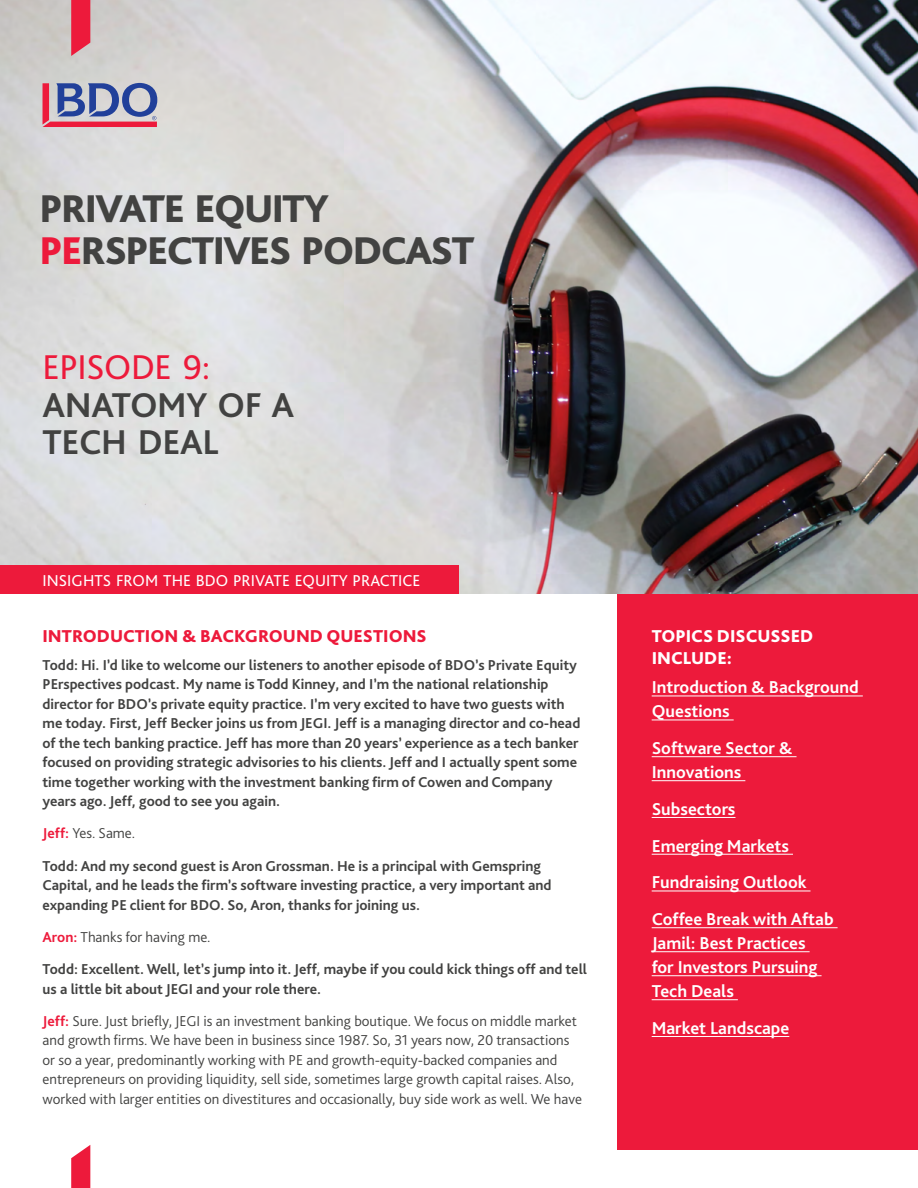
<style>
.page{position:relative;width:918px;height:1188px;background:#fff}
.page>*{position:absolute;margin:0;border:0;box-sizing:border-box;transform-origin:0 0}
.t1{font:800 40.5px/41.8px "Bliss Pro";letter-spacing:-.04em;color:#424241}
.t2{font:700 36px/37.5px "Bliss Pro";letter-spacing:-.01em;color:#424241}
.t3{font:36px "Bliss Pro";letter-spacing:-.01em;color:#ed1a3b}
.t4{font:700 18px/24px "Bliss Pro";color:#fff}
.t5{font:800 18px "Bliss Pro";color:#ed1a3b}
.t6{font:800 18px/22.5px "Bliss Pro";color:#fff}
.t7{font:16.5px "Bliss Pro";color:#fff}
.t8{font:700 15px/19.5px "Bliss Pro";color:#424241}
.t9{font:300 15px/19.5px "Bliss Pro";color:#424241}
.s1{color:#ed1a3b}
.s2{font-weight:300}
.s3{font-weight:700}
.s4{font-weight:700;color:#ed1a3b}
</style>
<div class="page">
<img style="left:0;top:0;width:918px;height:594px">
<div style="left:0;top:566px;width:459px;height:28px;background:#ed1a3b"></div>
<svg style="left:71px;top:0;width:19px;height:56px"></svg>
<svg style="left:71px;top:1145px;width:19px;height:43px"></svg>
<svg style="left:43px;top:83px;width:114px;height:44px;background:#9e84a7"></svg>
<div style="left:618px;top:594px;width:300px;height:556px;background:#ed1a3b"></div>
<hr style="left:652px;top:696px;width:211px;height:1px;background:#fff">
<hr style="left:652px;top:720px;width:82px;height:1px;background:#fff">
<hr style="left:652px;top:756px;width:145px;height:1px;background:#fff">
<hr style="left:652px;top:780px;width:93px;height:1px;background:#fff">
<hr style="left:652px;top:817px;width:84px;height:1px;background:#fff">
<hr style="left:652px;top:854px;width:141px;height:1px;background:#fff">
<hr style="left:652px;top:891px;width:159px;height:1px;background:#fff">
<hr style="left:652px;top:927px;width:186px;height:1px;background:#fff">
<hr style="left:652px;top:951px;width:158px;height:1px;background:#fff">
<hr style="left:652px;top:975px;width:170px;height:1px;background:#fff">
<hr style="left:652px;top:999px;width:86px;height:1px;background:#fff">
<hr style="left:652px;top:1036px;width:137px;height:1px;background:#fff">
<h1 class="t1" style="left:40px;top:187px;width:437px">PRIVATE EQUITY<br><span class="s1">PE</span>RSPECTIVES PODCAST</h1>
<h2 class="t3" style="left:43px;top:345px;width:169px">EPISODE 9:</h2>
<h2 class="t2" style="left:43px;top:385px;width:253px">ANATOMY OF A<br>TECH DEAL</h2>
<p class="t7" style="left:43px;top:570px;width:379px">INSIGHTS FROM THE BDO PRIVATE EQUITY PRACTICE</p>
<p class="t5" style="left:43px;top:625px;width:386px">INTRODUCTION &amp; BACKGROUND QUESTIONS</p>
<p class="t8" style="left:43px;top:655px;width:539px">Todd: Hi. I’d like to welcome our listeners to another episode of BDO’s Private Equity PErspectives podcast. My name is Todd Kinney, and I’m the national relationship director for BDO’s private equity practice. I’m very excited to have two guests with me today. First, Jeff Becker joins us from JEGI. Jeff is a managing director and co-head of the tech banking practice. Jeff has more than 20 years’ experience as a tech banker focused on providing strategic advisories to his clients. Jeff and I actually spent some time together working with the investment banking firm of Cowen and Company years ago. Jeff, good to see you again.</p>
<p class="t8" style="left:43px;top:817px;width:500px;line-height:32.2px"><span class="s1">Jeff:</span> <span class="s2">Yes. Same.<br></span>Todd: And my second guest is Aron Grossman. He is a principal with Gemspring</p>
<p class="t8" style="left:43px;top:875px;width:511px">Capital, and he leads the firm’s software investing practice, a very important and expanding PE client for BDO. So, Aron, thanks for joining us.</p>
<p class="t8" style="left:43px;top:920px;width:546px;line-height:32.2px"><span class="s1">Aron:</span> <span class="s2">Thanks for having me.<br></span>Todd: Excellent. Well, let’s jump into it. Jeff, maybe if you could kick things off and tell</p>
<p class="t9" style="left:43px;top:972px;width:536px;line-height:32.2px"><span class="s3">us a little bit about JEGI and your role there.<br></span><span class="s4">Jeff:</span> Sure. Just briefly, JEGI is an investment banking boutique. We focus on middle market</p>
<p class="t9" style="left:43px;top:1030px;width:541px">and growth firms. We have been in business since 1987. So, 31 years now, 20 transactions or so a year, predominantly working with PE and growth-equity-backed companies and entrepreneurs on providing liquidity, sell side, sometimes large growth capital raises. Also, worked with larger entities on divestitures and occasionally, buy side work as well. We have</p>
<p class="t6" style="left:652px;top:624px;width:163px">TOPICS DISCUSSED<br>INCLUDE:</p>
<p class="t4" style="left:652px;top:675px;width:209px">Introduction &amp; Background<br>Questions</p>
<p class="t4" style="left:652px;top:736px;width:142px">Software Sector &amp;<br>Innovations</p>
<p class="t4" style="left:652px;top:790px;width:183px;line-height:36.8px">Subsectors<br>Emerging Markets<br>Fundraising Outlook<br>Coffee Break with Aftab</p>
<p class="t4" style="left:652px;top:931px;width:167px">Jamil: Best Practices for Investors Pursuing<br>Tech Deals</p>
<p class="t4" style="left:652px;top:1015px;width:139px">Market Landscape</p>
</div>
